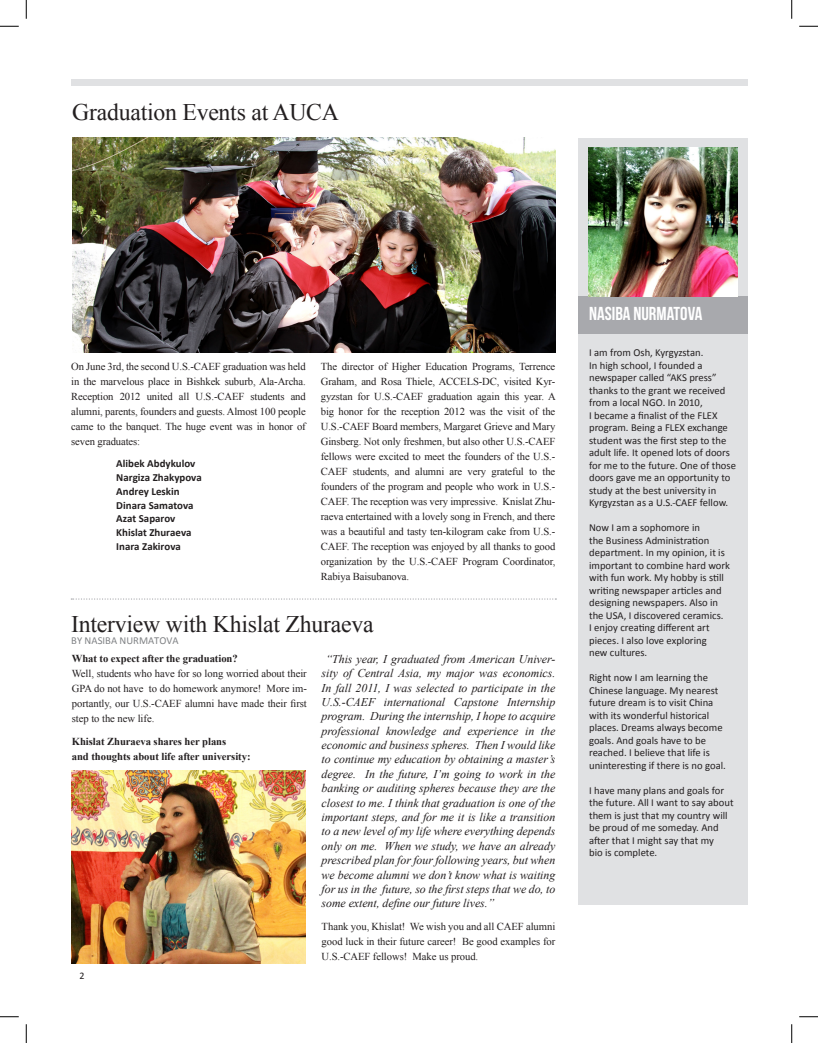
<style>
.page{position:relative;width:818px;height:1043px;background:#fff}
.page>*{position:absolute;margin:0;border:0;box-sizing:border-box;transform-origin:0 0}
.t1{font:23.75px "Times New Roman";letter-spacing:-.01em;color:#231f20}
.by_name{font:18.75px "Bebas Neue";color:#fff}
.TEXTMAIN{font:italic 11.88px/14.4px "Times New Roman";letter-spacing:-.005em;color:#231f20;text-align:justify}
.TEXT{font:700 10.88px "Calibri";color:#231f20}
.TEXTMAIN-2{font:10.62px/15px "Times New Roman";letter-spacing:-.01em;color:#231f20;text-align:justify}
.TEXT-2{font:10.62px/12.5px "Calibri";color:#231f20}
.TEXTMAIN-3{font:700 10.62px "Times New Roman";letter-spacing:-.005em;color:#231f20}
.TEXT-3{font:10.62px "Calibri";color:#808285}
.t2{font:10px "Calibri";color:#231f20}
</style>
<div class="page">
<div style="left:578px;top:138px;width:169px;height:766px;background:#e0e1e3"></div>
<div style="left:578px;top:296px;width:169px;height:38px;background:#a8a9ad"></div>
<img style="left:588px;top:147px;width:149px;height:149px">
<img style="left:72px;top:138px;width:483px;height:215px">
<div style="left:71px;top:79px;width:676px;height:7px;background:#e0e1e3"></div>
<img style="left:71px;top:771px;width:234px;height:192px">
<svg style="left:71px;top:598px;width:485px;height:1px"></svg>
<svg style="left:0;top:25px;width:19px;height:2px"></svg>
<svg style="left:799px;top:25px;width:19px;height:2px"></svg>
<svg style="left:0;top:1016px;width:19px;height:1px"></svg>
<svg style="left:799px;top:1016px;width:19px;height:1px"></svg>
<svg style="left:25px;top:0;width:2px;height:19px"></svg>
<svg style="left:25px;top:1024px;width:2px;height:18px"></svg>
<svg style="left:791px;top:0;width:1px;height:19px"></svg>
<svg style="left:791px;top:1024px;width:1px;height:18px"></svg>
<p class="t1" style="left:72px;top:96px;width:268px">Graduation Events at AUCA</p>
<p class="TEXTMAIN-2" style="left:71px;top:359px;width:236px">On June 3rd, the second U.S.-CAEF graduation was held in the marvelous place in Bishkek suburb, Ala-Archa.<br>Reception 2012 united all U.S.-CAEF students and alumni, parents, founders and guests. Almost 100 people came to the banquet. The huge event was in honor of seven graduates:</p>
<p class="TEXT" style="left:116px;top:457px;width:81px">Alibek Abdykulov</p>
<p class="TEXT" style="left:116px;top:470px;width:87px">Nargiza Zhakypova</p>
<p class="TEXT" style="left:116px;top:484px;width:65px">Andrey Leskin</p>
<p class="TEXT" style="left:116px;top:498px;width:79px">Dinara Samatova</p>
<p class="TEXT" style="left:116px;top:512px;width:61px">Azat Saparov</p>
<p class="TEXT" style="left:116px;top:525px;width:77px">Khislat Zhuraeva</p>
<p class="TEXT" style="left:116px;top:539px;width:66px">Inara Zakirova</p>
<p class="TEXTMAIN-2" style="left:321px;top:359px;width:236px">The director of Higher Education Programs, Terrence Graham, and Rosa Thiele, ACCELS-DC, visited Kyr&shy;gyzstan for U.S.-CAEF graduation again this year. A big honor for the reception 2012 was the visit of the U.S.-CAEF Board members, Margaret Grieve and Mary Ginsberg. Not only freshmen, but also other U.S.-CAEF fellows were excited to meet the founders of the U.S.- CAEF students, and alumni are very grateful to the founders of the program and people who work in U.S.- CAEF. The reception was very impressive. Knislat Zhu&shy;raeva entertained with a lovely song in French, and there was a beautiful and tasty ten-kilogram cake from U.S.- CAEF. The reception was enjoyed by all thanks to good organization by the U.S.-CAEF Program Coordinator, Rabiya Baisubanova.</p>
<p class="t1" style="left:71px;top:608px;width:304px">Interview with Khislat Zhuraeva</p>
<p class="TEXT-3" style="left:71px;top:634px;width:109px">BY NASIBA NURMATOVA</p>
<p class="TEXTMAIN-3" style="left:72px;top:651px;width:167px">What to expect after the graduation?</p>
<p class="TEXTMAIN-2" style="left:72px;top:665px;width:236px">Well, students who have for so long worried about their GPA do not have to do homework anymore! More im&shy;portantly, our U.S.-CAEF alumni have made their first step to the new life.</p>
<p class="TEXTMAIN-3" style="left:72px;top:733px;width:156px">Khislat Zhuraeva shares her plans</p>
<p class="TEXTMAIN-3" style="left:72px;top:748px;width:180px">and thoughts about life after university:</p>
<p class="t2" style="left:79px;top:969px;width:7px">2</p>
<p class="TEXTMAIN" style="left:321px;top:651px;width:235px;text-indent:4px">“This year, I graduated from American Univer&shy;sity of Central Asia, my major was economics.<br>In fall 2011, I was selected to participate in the U.S.-CAEF international Capstone Internship program. During the internship, I hope to acquire professional knowledge and experience in the economic and business spheres. Then I would like to continue my education by obtaining a master’s degree. In the future, I’m going to work in the banking or auditing spheres because they are the closest to me. I think that graduation is one of the important steps, and for me it is like a transition to a new level of my life where everything depends only on me. When we study, we have an already prescribed plan for four following years, but when we become alumni we don’t know what is waiting for us in the future, so the first steps that we do, to some extent, define our future lives.”</p>
<p class="TEXTMAIN-2" style="left:321px;top:918px;width:235px">Thank you, Khislat! We wish you and all CAEF alumni good luck in their future career! Be good examples for U.S.-CAEF fellows! Make us proud.</p>
<p class="by_name" style="left:589px;top:303px;width:115px">NASIBA NURMATOVA</p>
<p class="TEXT-2" style="left:589px;top:346px;width:116px">I am from Osh, Kyrgyzstan.</p>
<p class="TEXT-2" style="left:589px;top:359px;width:115px">In high school, I founded a</p>
<p class="TEXT-2" style="left:589px;top:371px;width:138px">newspaper called “AKS press” thanks to the grant we received from a local NGO. In 2010,</p>
<p class="TEXT-2" style="left:589px;top:409px;width:148px">I became a finalist of the FLEX program. Being a FLEX exchange student was the first step to the adult life. It opened lots of doors for me to the future. One of those doors gave me an opportunity to study at the best university in</p>
<p class="TEXT-2" style="left:589px;top:496px;width:141px">Kyrgyzstan as a U.S.-CAEF fellow.</p>
<p class="TEXT-2" style="left:589px;top:521px;width:112px">Now I am a sophomore in</p>
<p class="TEXT-2" style="left:589px;top:534px;width:142px">the Business Administration department. In my opinion, it is important to combine hard work with fun work. My hobby is still writing newspaper articles and designing newspapers. Also in</p>
<p class="TEXT-2" style="left:589px;top:609px;width:136px">the USA, I discovered ceramics.</p>
<p class="TEXT-2" style="left:589px;top:621px;width:122px">I enjoy creating different art pieces. I also love exploring</p>
<p class="TEXT-2" style="left:589px;top:646px;width:60px">new cultures.</p>
<p class="TEXT-2" style="left:589px;top:671px;width:120px">Right now I am learning the</p>
<p class="TEXT-2" style="left:589px;top:684px;width:131px">Chinese language. My nearest future dream is to visit China</p>
<p class="TEXT-2" style="left:589px;top:709px;width:122px">with its wonderful historical</p>
<p class="TEXT-2" style="left:589px;top:721px;width:135px">places. Dreams always become goals. And goals have to be reached. I believe that life is</p>
<p class="TEXT-2" style="left:589px;top:759px;width:138px">uninteresting if there is no goal.</p>
<p class="TEXT-2" style="left:589px;top:784px;width:146px">I have many plans and goals for the future. All I want to say about them is just that my country will be proud of me someday. And after that I might say that my</p>
<p class="TEXT-2" style="left:589px;top:846px;width:70px">bio is complete.</p>
</div>
